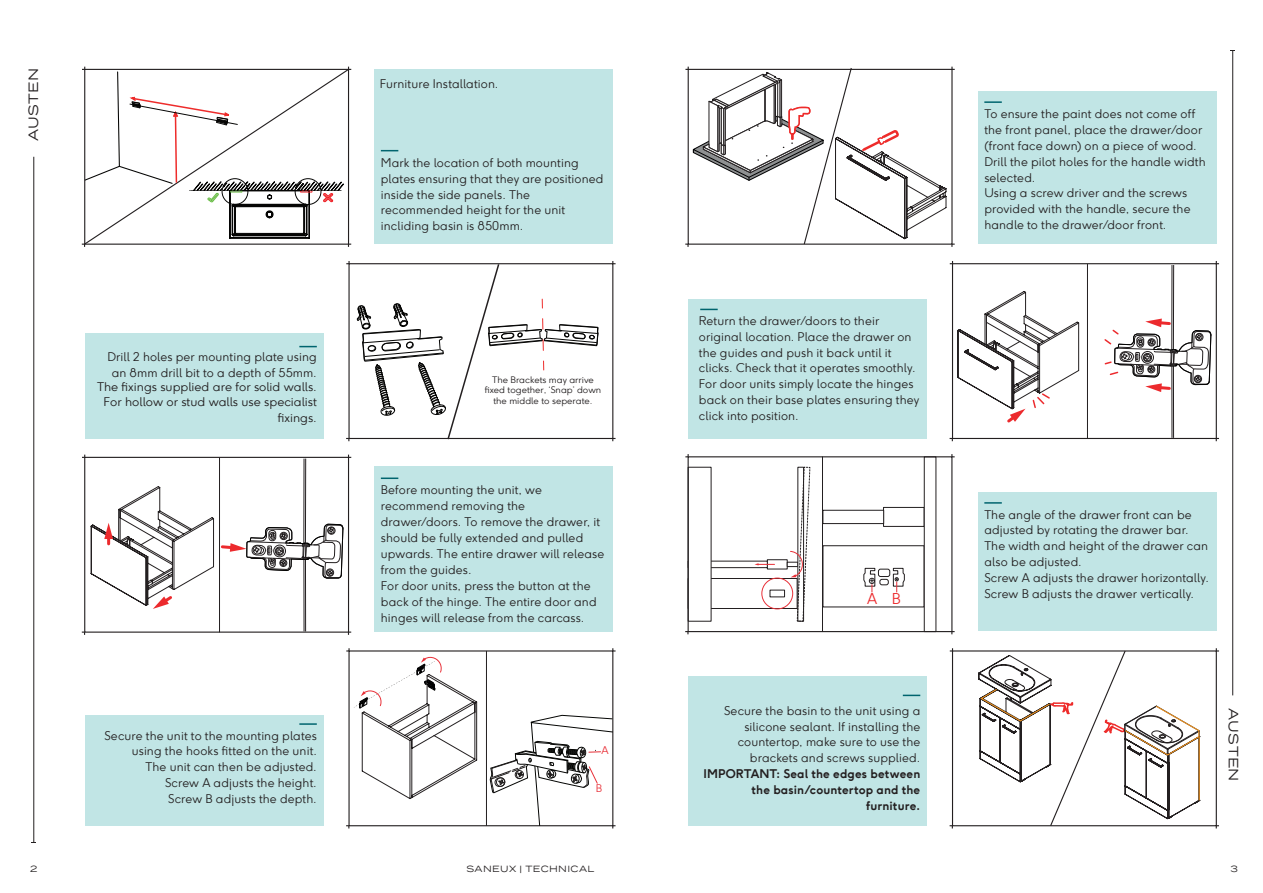
<style>
.page{position:relative;width:1263px;height:893px;background:#fff}
.page>*{position:absolute;margin:0;border:0;box-sizing:border-box;transform-origin:0 0}
.t1{font:300 15px "F37 Ginger";color:#ec2a2d}
.t2{font:13.5px "Termina";letter-spacing:.02em;color:#231f20}
.t3{font:300 12px/15.9px "F37 Ginger";letter-spacing:.01em;color:#231f20}
.t4{font:300 12px/14.4px "F37 Ginger";color:#211d1e;text-align:center}
.t5{font:700 12px/15.9px "F37 Ginger";letter-spacing:.01em;color:#231f20;text-align:right}
.t6{font:300 10.65px "F37 Ginger";color:#e83038}
.t7{font:300 9px/10.8px "F37 Ginger";color:#211d1e;text-align:center}
.t8{font:9px "Termina";letter-spacing:.045em;color:#231f20}
</style>
<div class="page">
<svg style="left:354px;top:657px;width:124px;height:142px"></svg>
<svg style="left:356px;top:265px;width:243px;height:175px"></svg>
<div style="left:978px;top:91px;width:238px;height:153px;background:#c1e5e5"></div>
<div style="left:688px;top:299px;width:239px;height:139px;background:#c1e5e5"></div>
<div style="left:978px;top:492px;width:238px;height:139px;background:#c1e5e5"></div>
<div style="left:952px;top:263px;width:265px;height:176px;border:1px solid #231f20"></div>
<svg style="left:984px;top:101px;width:18px;height:2px"></svg>
<svg style="left:700px;top:309px;width:18px;height:1px"></svg>
<svg style="left:984px;top:502px;width:18px;height:2px"></svg>
<div style="left:374px;top:69px;width:239px;height:175px;background:#c1e5e5"></div>
<div style="left:85px;top:333px;width:238px;height:105px;background:#c1e5e5"></div>
<div style="left:374px;top:466px;width:239px;height:165px;background:#c1e5e5"></div>
<hr style="left:33px;top:157px;width:1px;height:685px;background:#231f20">
<hr style="left:1232px;top:50px;width:1px;height:645px;background:#231f20">
<div style="left:348px;top:263px;width:265px;height:176px;border:1px solid #231f20"></div>
<svg style="left:381px;top:150px;width:17px;height:1px"></svg>
<svg style="left:299px;top:346px;width:18px;height:1px"></svg>
<div style="left:85px;top:716px;width:238px;height:110px;background:#c1e5e5"></div>
<svg style="left:299px;top:723px;width:18px;height:2px"></svg>
<div style="left:688px;top:677px;width:239px;height:149px;background:#c1e5e5"></div>
<svg style="left:903px;top:695px;width:17px;height:1px"></svg>
<svg style="left:381px;top:477px;width:17px;height:2px"></svg>
<svg style="left:82px;top:67px;width:269px;height:180px"></svg>
<div style="left:222px;top:178px;width:26px;height:27px;border:1px solid #050504;border-radius:50%"></div>
<div style="left:295px;top:178px;width:26px;height:27px;border:1px solid #050504;border-radius:50%"></div>
<hr style="left:219px;top:458px;width:1px;height:174px;background:#231f20">
<hr style="left:486px;top:651px;width:1px;height:174px;background:#231f20">
<hr style="left:305px;top:459px;width:1px;height:84px;background:#231f20">
<hr style="left:303px;top:459px;width:1px;height:84px;background:#231f20">
<svg style="left:82px;top:485px;width:269px;height:150px"></svg>
<hr style="left:1087px;top:264px;width:1px;height:174px;background:#231f20">
<hr style="left:1173px;top:265px;width:1px;height:84px;background:#231f20">
<hr style="left:1171px;top:265px;width:1px;height:85px;background:#231f20">
<svg style="left:1103px;top:291px;width:116px;height:151px"></svg>
<svg style="left:957px;top:291px;width:123px;height:132px"></svg>
<svg style="left:685px;top:67px;width:270px;height:180px"></svg>
<svg style="left:489px;top:714px;width:126px;height:114px"></svg>
<div style="left:688px;top:578px;width:109px;height:31px;background:#fff;border:1px solid #231f20"></div>
<div style="left:767px;top:559px;width:21px;height:10px;background:#fff;border:1px solid #231f20"></div>
<div style="left:688px;top:561px;width:80px;height:7px;background:#fff;border:1px solid #231f20"></div>
<div style="left:688px;top:467px;width:23px;height:155px;background:#fff"></div>
<svg style="left:790px;top:466px;width:21px;height:156px"></svg>
<svg style="left:754px;top:563px;width:20px;height:2px"></svg>
<div style="left:761px;top:578px;width:32px;height:31px;border:1px solid #e83038;border-radius:50%"></div>
<div style="left:822px;top:545px;width:102px;height:62px;background:#fff;border:1px solid #231f20"></div>
<div style="left:883px;top:507px;width:41px;height:20px;background:#fff;border:1px solid #231f20"></div>
<div style="left:822px;top:510px;width:62px;height:14px;background:#fff;border:1px solid #231f20"></div>
<div style="left:924px;top:456px;width:12px;height:176px;background:#fff;border:1px solid #231f20"></div>
<div style="left:879px;top:579px;width:10px;height:6px;border:1px solid #231f20;border-radius:2px"></div>
<div style="left:878px;top:569px;width:12px;height:8px;border:1px solid #231f20;border-radius:2px"></div>
<svg style="left:893px;top:568px;width:12px;height:24px"></svg>
<svg style="left:863px;top:568px;width:12px;height:24px"></svg>
<div style="left:687px;top:456px;width:265px;height:176px;border:1px solid #231f20"></div>
<hr style="left:822px;top:457px;width:1px;height:175px;background:#231f20">
<svg style="left:978px;top:650px;width:222px;height:177px"></svg>
<p class="t2" style="left:23px;top:141px;width:75px;rotate:-90deg">AUSTEN</p>
<p class="t3" style="left:107px;top:349px;width:211px;text-align:center">Drill 2 holes per mounting plate using an 8mm drill bit to a depth of 55mm.</p>
<p class="t4" style="left:97px;top:380px;width:221px">The fixings supplied are for solid walls.<br>For hollow or stud walls use specialist</p>
<p class="t4" style="left:278px;top:410px;width:41px">fixings.</p>
<p class="t3" style="left:104px;top:727px;width:214px;text-align:right">Secure the unit to the mounting plates using the hooks fitted on the unit.<br>The unit can then be adjusted.<br>Screw A adjusts the height.<br>Screw B adjusts the depth.</p>
<p class="t3" style="left:380px;top:76px;width:120px">Furniture Installation.</p>
<p class="t3" style="left:381px;top:154px;width:224px">Mark the location of both mounting plates ensuring that they are positioned inside the side panels. The recommended height for the unit incliding basin is 850mm.</p>
<p class="t7" style="left:485px;top:374px;width:118px">The Brackets may arrive fixed together, ‘Snap’ down the middle to seperate.</p>
<p class="t3" style="left:381px;top:482px;width:225px">Before mounting the unit, we recommend removing the drawer/doors. To remove the drawer, it should be fully extended and pulled upwards. The entire drawer will release from the guides.<br>For door units, press the button at the back of the hinge. The entire door and hinges will release from the carcass.</p>
<p class="t6" style="left:602px;top:744px;width:9px">A</p>
<p class="t6" style="left:596px;top:781px;width:8px">B</p>
<p class="t3" style="left:699px;top:312px;width:222px">Return the drawer/doors to their original location. Place the drawer on the guides and push it back until it clicks. Check that it operates smoothly.<br>For door units simply locate the hinges back on their base plates ensuring they click into position.</p>
<p class="t1" style="left:867px;top:589px;width:35px">A B</p>
<p class="t3" style="left:724px;top:702px;width:198px;text-align:right">Secure the basin to the unit using a silicone sealant. If installing the countertop, make sure to use the brackets and screws supplied.</p>
<p class="t5" style="left:704px;top:766px;width:218px">IMPORTANT: Seal the edges between the basin/countertop and the furniture.</p>
<p class="t3" style="left:984px;top:106px;width:223px">To ensure the paint does not come off the front panel, place the drawer/door (front face down) on a piece of wood.<br>Drill the pilot holes for the handle width selected.<br>Using a screw driver and the screws provided with the handle, secure the handle to the drawer/door front.</p>
<p class="t3" style="left:984px;top:506px;width:226px">The angle of the drawer front can be adjusted by rotating the drawer bar.<br>The width and height of the drawer can also be adjusted.<br>Screw A adjusts the drawer horizontally.<br>Screw B adjusts the drawer vertically.</p>
<p class="t2" style="left:1243px;top:708px;width:75px;rotate:90deg">AUSTEN</p>
<p class="t8" style="left:30px;top:862px;width:9px">2</p>
<p class="t8" style="left:466px;top:862px;width:129px">SANEUX | TECHNICAL</p>
<p class="t8" style="left:1230px;top:862px;width:9px">3</p>
</div>
